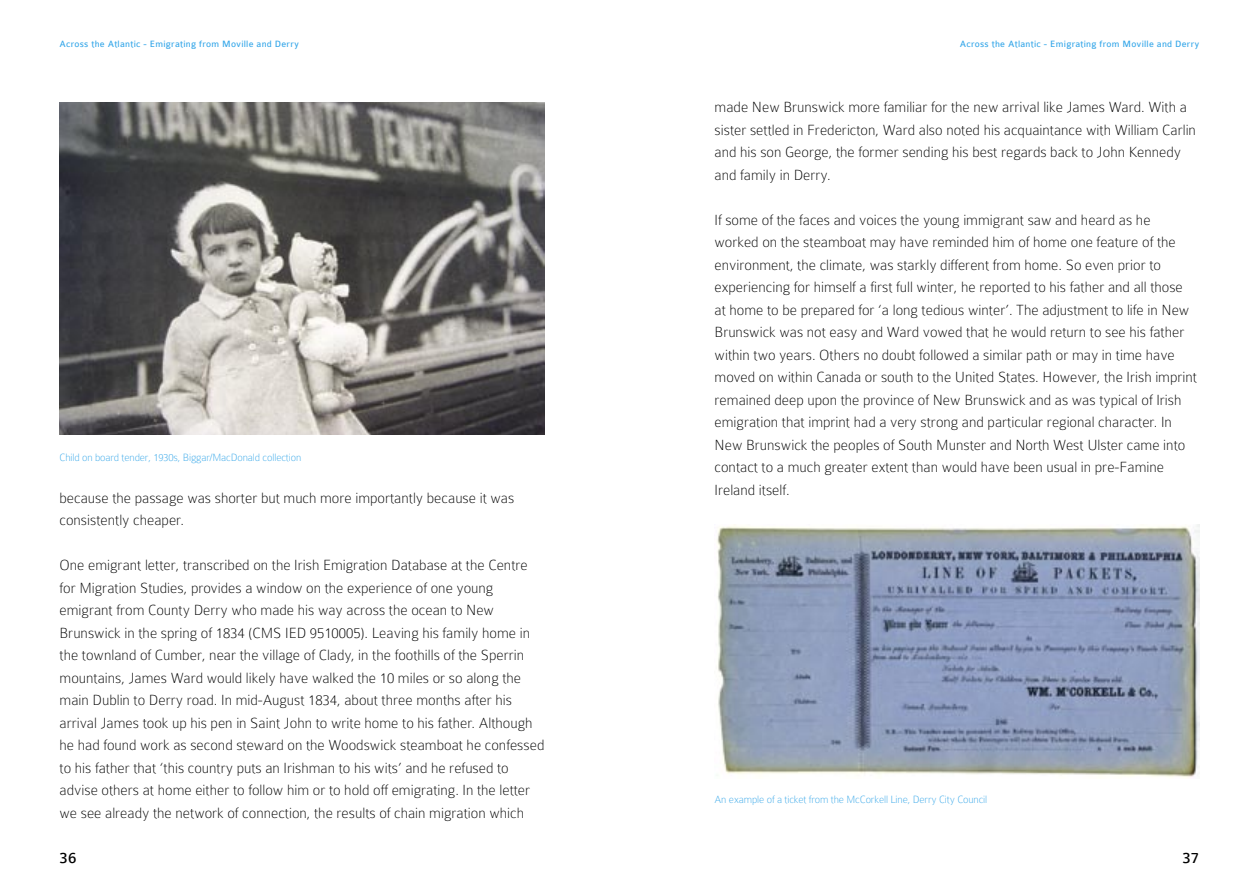
<style>
.page{position:relative;width:1259px;height:893px;background:#fff}
.page>*{position:absolute;margin:0;border:0;box-sizing:border-box;transform-origin:0 0}
.t1{font:16.5px "Colaborate";color:#000}
.t2{font:100 15.75px/22.5px "Colaborate";color:#000}
.t3{font:100 11.25px "Colaborate";letter-spacing:-.01em;color:#36a7e9}
.t4{font:9.75px "Colaborate";letter-spacing:.025em;color:#36a7e9}
</style>
<div class="page">
<img style="left:60px;top:102px;width:484px;height:333px">
<img style="left:717px;top:524px;width:482px;height:254px">
<p class="t4" style="left:60px;top:39px;width:241px">Across the Atlantic - Emigrating from Moville and Derry</p>
<p class="t3" style="left:60px;top:452px;width:243px">Child on board tender, 1930s, Biggar/MacDonald collection</p>
<p class="t2" style="left:60px;top:486px;width:456px">because the passage was shorter but much more importantly because it was consistently cheaper.</p>
<p class="t2" style="left:60px;top:554px;width:486px">One emigrant letter, transcribed on the Irish Emigration Database at the Centre for Migration Studies, provides a window on the experience of one young emigrant from County Derry who made his way across the ocean to New Brunswick in the spring of 1834 (CMS IED 9510005). Leaving his family home in the townland of Cumber, near the village of Clady, in the foothills of the Sperrin mountains, James Ward would likely have walked the 10 miles or so along the main Dublin to Derry road. In mid-August 1834, about three months after his arrival James took up his pen in Saint John to write home to his father. Although he had found work as second steward on the Woodswick steamboat he confessed to his father that ‘this country puts an Irishman to his wits’ and he refused to advise others at home either to follow him or to hold off emigrating. In the letter we see already the network of connection, the results of chain migration which</p>
<p class="t1" style="left:60px;top:850px;width:18px">36</p>
<p class="t4" style="left:960px;top:39px;width:241px">Across the Atlantic - Emigrating from Moville and Derry</p>
<p class="t2" style="left:714px;top:96px;width:483px">made New Brunswick more familiar for the new arrival like James Ward. With a sister settled in Fredericton, Ward also noted his acquaintance with William Carlin and his son George, the former sending his best regards back to John Kennedy and family in Derry.</p>
<p class="t2" style="left:714px;top:209px;width:484px">If some of the faces and voices the young immigrant saw and heard as he worked on the steamboat may have reminded him of home one feature of the environment, the climate, was starkly different from home. So even prior to experiencing for himself a first full winter, he reported to his father and all those at home to be prepared for ‘a long tedious winter’. The adjustment to life in New Brunswick was not easy and Ward vowed that he would return to see his father within two years. Others no doubt followed a similar path or may in time have moved on within Canada or south to the United States. However, the Irish imprint remained deep upon the province of New Brunswick and as was typical of Irish emigration that imprint had a very strong and particular regional character. In New Brunswick the peoples of South Munster and North West Ulster came into contact to a much greater extent than would have been usual in pre-Famine Ireland itself.</p>
<p class="t3" style="left:714px;top:793px;width:274px">An example of a ticket from the McCorkell Line, Derry City Council</p>
<p class="t1" style="left:1182px;top:850px;width:18px">37</p>
</div>
